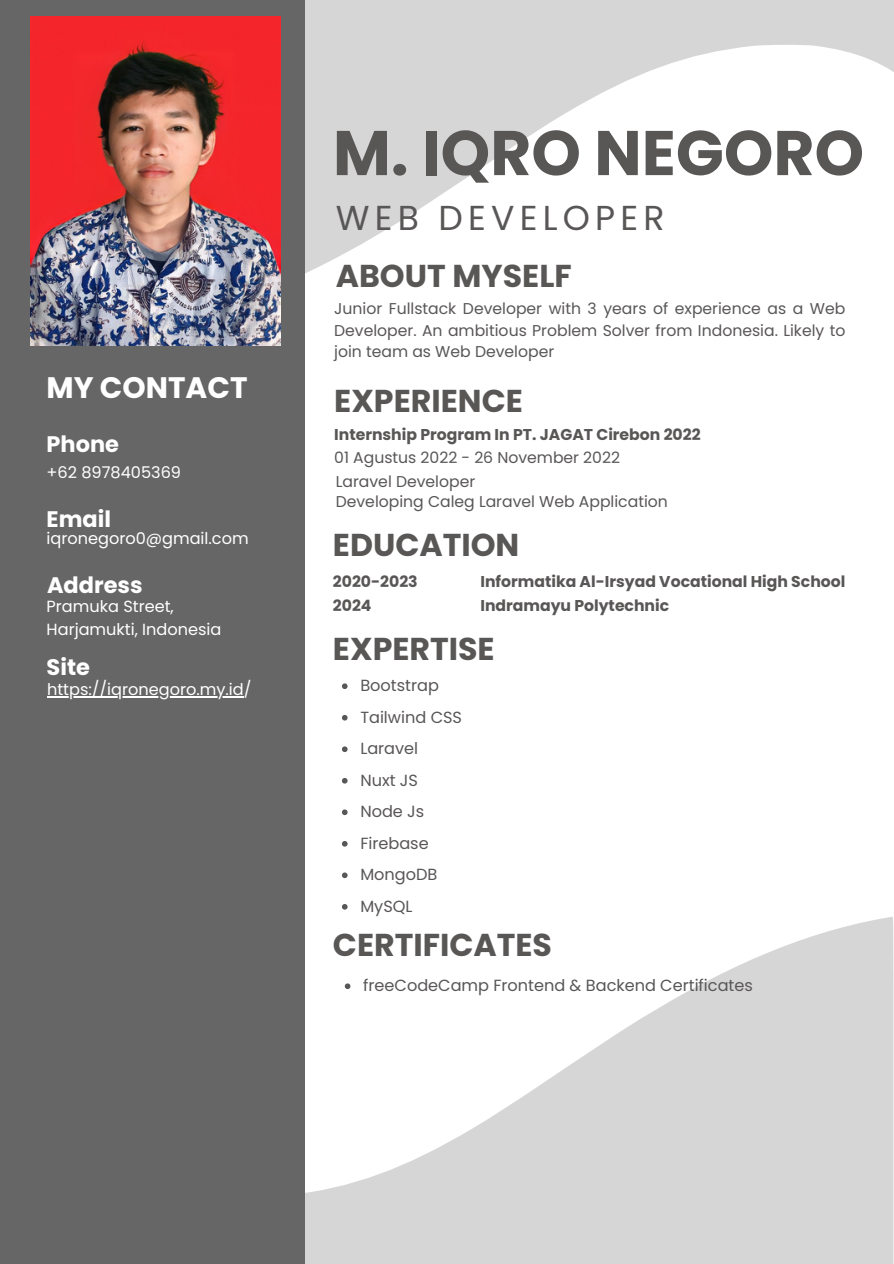
<style>
.page{position:relative;width:894px;height:1264px;background:#fff}
.page>*{position:absolute;margin:0;border:0;box-sizing:border-box;transform-origin:0 0}
.t1{font:700 63px "Poppins";color:#595656}
.t2{font:34.65px "Poppins";letter-spacing:.15em;color:#595656}
.t3{font:700 31.65px "Poppins";color:#595656}
.t4{font:700 29.55px "Poppins";color:#fff}
.t5{font:700 22.5px "Poppins";color:#fff}
.t6{font:16.2px "Poppins";color:#595656}
.t7{font:16.2px/22.5px "Poppins";color:#fff}
.t8{font:15.6px/21.3px "Poppins";color:#595656;text-align:justify}
.t9{font:700 15.6px "Poppins";color:#595656}
</style>
<div class="page">
<svg style="left:305px;top:917px;width:588px;height:346px;fill:#d6d6d6"></svg>
<svg style="left:305px;top:0;width:588px;height:274px"></svg>
<div style="left:0;top:0;width:305px;height:1263px;background:#666"></div>
<img style="left:31px;top:16px;width:249px;height:330px">
<svg style="left:342px;top:683px;width:5px;height:6px"></svg>
<svg style="left:342px;top:715px;width:5px;height:5px"></svg>
<svg style="left:342px;top:746px;width:5px;height:6px"></svg>
<svg style="left:342px;top:778px;width:5px;height:5px"></svg>
<svg style="left:342px;top:809px;width:5px;height:6px"></svg>
<svg style="left:342px;top:841px;width:5px;height:5px"></svg>
<svg style="left:342px;top:872px;width:5px;height:6px"></svg>
<svg style="left:342px;top:904px;width:5px;height:5px"></svg>
<svg style="left:345px;top:983px;width:5px;height:6px"></svg>
<hr style="left:47px;top:696px;width:197px;height:1px;background:#fff">
<h3 class="t4" style="left:47px;top:367px;width:202px">MY CONTACT</h3>
<h2 class="t5" style="left:47px;top:428px;width:74px">Phone</h2>
<h2 class="t7" style="left:47px;top:461px;width:136px">+62 8978405369</h2>
<p class="t5" style="left:47px;top:503px;width:66px">Email</p>
<p class="t7" style="left:47px;top:527px;width:203px">iqronegoro0@gmail.com</p>
<h6 class="t5" style="left:47px;top:569px;width:97px">Address</h6>
<p class="t7" style="left:47px;top:595px;width:176px">Pramuka Street,<br>Harjamukti, Indonesia</p>
<p class="t5" style="left:47px;top:651px;width:45px">Site</p>
<p class="t7" style="left:47px;top:678px;width:206px">https://iqronegoro.my.id/</p>
<h4 class="t1" style="left:333px;top:109px;width:532px">M. IQRO NEGORO</h4>
<h5 class="t2" style="left:336px;top:194px;width:330px">WEB DEVELOPER</h5>
<p class="t3" style="left:336px;top:254px;width:237px">ABOUT MYSELF</p>
<h5 class="t8" style="left:334px;top:298px;width:512px">Junior Fullstack Developer with 3 years of experience as a Web Developer. An ambitious Problem Solver from Indonesia. Likely to join team as Web Developer</h5>
<h5 class="t3" style="left:334px;top:379px;width:190px">EXPERIENCE</h5>
<p class="t9" style="left:334px;top:424px;width:368px">Internship Program In PT. JAGAT Cirebon 2022</p>
<h1 class="t8" style="left:336px;top:471px;width:141px">Laravel Developer</h1>
<p class="t8" style="left:334px;top:447px;width:287px">01 Agustus 2022 - 26 November 2022</p>
<p class="t8" style="left:336px;top:491px;width:333px">Developing Caleg Laravel Web Application</p>
<p class="t3" style="left:333px;top:523px;width:188px">EDUCATION</p>
<h5 class="t9" style="left:333px;top:570px;width:86px">2020-2023</h5>
<p class="t9" style="left:480px;top:570px;width:366px">Informatika Al-Irsyad Vocational High School</p>
<p class="t9" style="left:333px;top:594px;width:40px">2024</p>
<p class="t9" style="left:480px;top:594px;width:190px">Indramayu Polytechnic</p>
<p class="t3" style="left:333px;top:626px;width:163px">EXPERTISE</p>
<h2 class="t6" style="left:360px;top:674px;width:80px">Bootstrap</h2>
<h6 class="t6" style="left:360px;top:705px;width:103px">Tailwind CSS</h6>
<h6 class="t6" style="left:360px;top:737px;width:59px">Laravel</h6>
<h6 class="t6" style="left:360px;top:768px;width:59px">Nuxt JS</h6>
<h6 class="t6" style="left:360px;top:800px;width:65px">Node Js</h6>
<h2 class="t6" style="left:360px;top:831px;width:70px">Firebase</h2>
<p class="t6" style="left:360px;top:863px;width:79px">MongoDB</p>
<p class="t6" style="left:360px;top:894px;width:54px">MySQL</p>
<p class="t3" style="left:333px;top:922px;width:220px">CERTIFICATES</p>
<p class="t6" style="left:363px;top:974px;width:391px">freeCodeCamp Frontend &amp; Backend Certificates</p>
</div>
